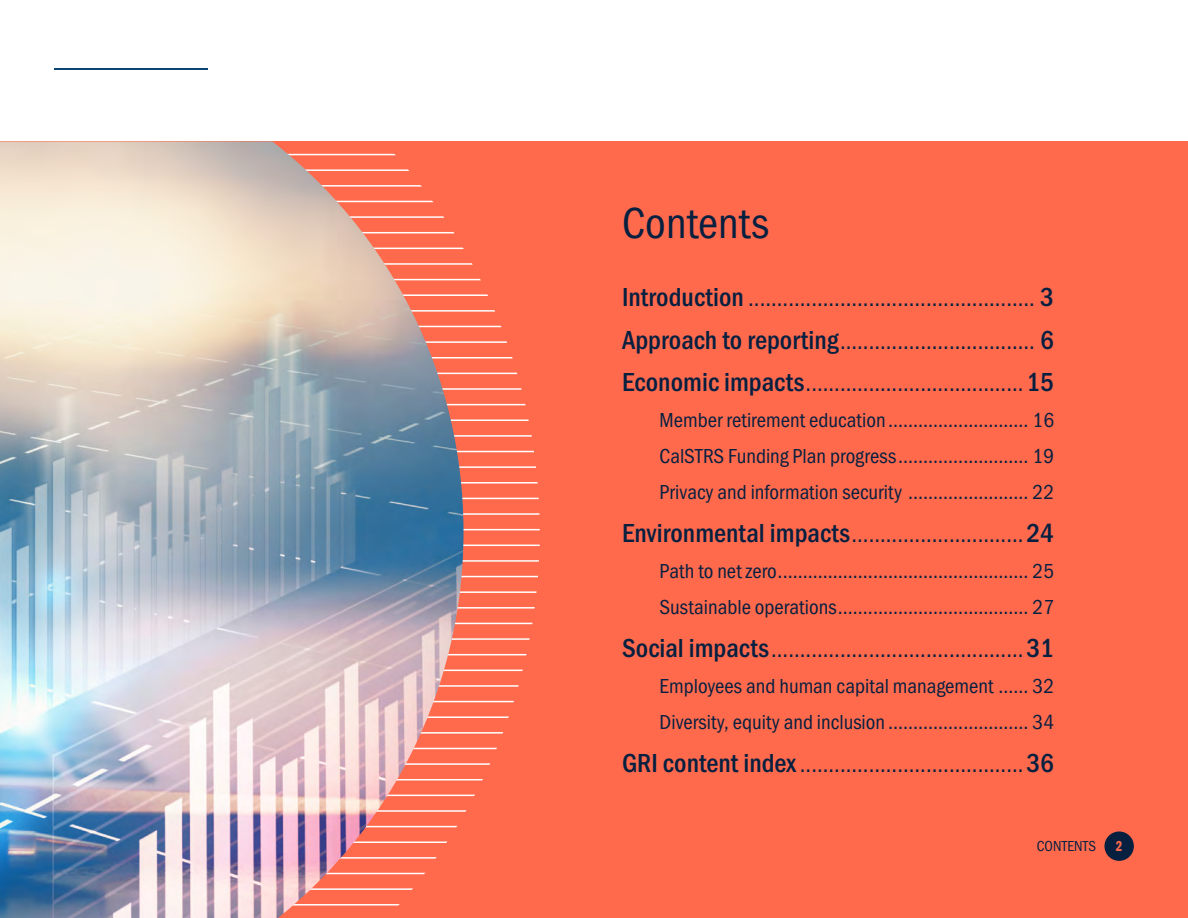
<style>
.page{position:relative;width:1188px;height:918px;background:#fff}
.page>*{position:absolute;margin:0;border:0;box-sizing:border-box;transform-origin:0 0}
.t1{font:45px "Franklin Gothic URW Cond";color:#072040}
.t2{font:24px "Franklin Gothic URW Cond";color:#072040}
.t3{font:21px/36px "Franklin Gothic URW Cond";color:#072040}
.t4{font:15px "Franklin Gothic URW Cond";letter-spacing:.01em;color:#072040}
.t5{font:15px "Franklin Gothic URW Com Dem";color:#ff6a4d}
.s1{font-weight:500;font-size:27px}
</style>
<div class="page">
<hr style="left:54px;top:69px;width:154px;height:1px;background:#0c4574">
<div style="left:0;top:141px;width:1188px;height:777px;background:#ff6a4d"></div>
<hr style="left:0;top:169px;width:540px;height:2px;background:#fff">
<hr style="left:0;top:185px;width:540px;height:2px;background:#fff">
<hr style="left:0;top:216px;width:540px;height:2px;background:#fff">
<hr style="left:0;top:248px;width:540px;height:1px;background:#fff">
<hr style="left:0;top:279px;width:540px;height:1px;background:#fff">
<hr style="left:0;top:294px;width:540px;height:2px;background:#fff">
<hr style="left:0;top:326px;width:540px;height:1px;background:#fff">
<hr style="left:0;top:154px;width:540px;height:1px;background:#fff">
<hr style="left:0;top:201px;width:540px;height:1px;background:#fff">
<hr style="left:0;top:232px;width:540px;height:1px;background:#fff">
<hr style="left:0;top:263px;width:540px;height:2px;background:#fff">
<hr style="left:0;top:310px;width:540px;height:2px;background:#fff">
<hr style="left:0;top:341px;width:540px;height:2px;background:#fff">
<hr style="left:0;top:357px;width:540px;height:1px;background:#fff">
<hr style="left:0;top:373px;width:540px;height:1px;background:#fff">
<hr style="left:0;top:388px;width:540px;height:2px;background:#fff">
<hr style="left:0;top:404px;width:540px;height:1px;background:#fff">
<hr style="left:0;top:420px;width:540px;height:1px;background:#fff">
<hr style="left:0;top:435px;width:540px;height:2px;background:#fff">
<hr style="left:0;top:451px;width:540px;height:1px;background:#fff">
<hr style="left:0;top:466px;width:540px;height:2px;background:#fff">
<hr style="left:0;top:482px;width:540px;height:2px;background:#fff">
<hr style="left:0;top:498px;width:540px;height:1px;background:#fff">
<hr style="left:0;top:513px;width:540px;height:2px;background:#fff">
<hr style="left:0;top:529px;width:540px;height:1px;background:#fff">
<hr style="left:0;top:545px;width:540px;height:1px;background:#fff">
<hr style="left:0;top:560px;width:540px;height:2px;background:#fff">
<hr style="left:0;top:576px;width:540px;height:1px;background:#fff">
<hr style="left:0;top:591px;width:540px;height:2px;background:#fff">
<hr style="left:0;top:607px;width:540px;height:2px;background:#fff">
<hr style="left:0;top:623px;width:540px;height:1px;background:#fff">
<hr style="left:0;top:638px;width:540px;height:2px;background:#fff">
<hr style="left:0;top:654px;width:540px;height:1px;background:#fff">
<hr style="left:0;top:670px;width:540px;height:1px;background:#fff">
<hr style="left:0;top:685px;width:540px;height:2px;background:#fff">
<hr style="left:0;top:701px;width:540px;height:1px;background:#fff">
<hr style="left:0;top:716px;width:540px;height:2px;background:#fff">
<hr style="left:0;top:732px;width:540px;height:2px;background:#fff">
<hr style="left:0;top:748px;width:540px;height:1px;background:#fff">
<hr style="left:0;top:763px;width:540px;height:2px;background:#fff">
<hr style="left:0;top:779px;width:540px;height:1px;background:#fff">
<hr style="left:0;top:795px;width:540px;height:1px;background:#fff">
<hr style="left:0;top:810px;width:540px;height:2px;background:#fff">
<hr style="left:0;top:826px;width:540px;height:1px;background:#fff">
<hr style="left:0;top:841px;width:540px;height:2px;background:#fff">
<hr style="left:0;top:857px;width:540px;height:2px;background:#fff">
<hr style="left:0;top:873px;width:540px;height:1px;background:#fff">
<hr style="left:0;top:888px;width:540px;height:2px;background:#fff">
<hr style="left:0;top:904px;width:540px;height:2px;background:#fff">
<img style="left:0;top:141px;width:464px;height:777px">
<div style="left:1104px;top:831px;width:30px;height:30px;background:#072040;border-radius:50%"></div>
<p class="t1" style="left:622px;top:191px;width:149px">Contents</p>
<p class="t2" style="left:622px;top:281px;width:434px"><span class="s1">Introduction</span> .................................................. <span class="s1">3</span></p>
<p class="t2" style="left:622px;top:324px;width:433px"><span class="s1">Approach to reporting</span>.................................. <span class="s1">6</span></p>
<p class="t2" style="left:622px;top:366px;width:434px"><span class="s1">Economic impacts</span>......................................<span class="s1">15</span></p>
<p class="t3" style="left:660px;top:401px;width:396px">Member retirement education............................ 16</p>
<p class="t3" style="left:660px;top:437px;width:396px">CalSTRS Funding Plan progress.......................... 19</p>
<p class="t3" style="left:660px;top:473px;width:396px">Privacy and information security ........................ 22</p>
<p class="t2" style="left:622px;top:517px;width:434px"><span class="s1">Environmental impacts</span>..............................<span class="s1">24</span></p>
<p class="t3" style="left:660px;top:552px;width:396px">Path to net zero.................................................. 25</p>
<p class="t3" style="left:660px;top:588px;width:396px">Sustainable operations...................................... 27</p>
<p class="t2" style="left:622px;top:632px;width:434px"><span class="s1">Social impacts</span>............................................<span class="s1">31</span></p>
<p class="t3" style="left:660px;top:667px;width:396px">Employees and human capital management ...... 32<br>Diversity, equity and inclusion ............................ 34</p>
<p class="t2" style="left:622px;top:747px;width:434px"><span class="s1">GRI content index</span>.......................................<span class="s1">36</span></p>
<p class="t4" style="left:1037px;top:835px;width:61px">CONTENTS</p>
<p class="t5" style="left:1116px;top:836px;width:8px">2</p>
</div>
